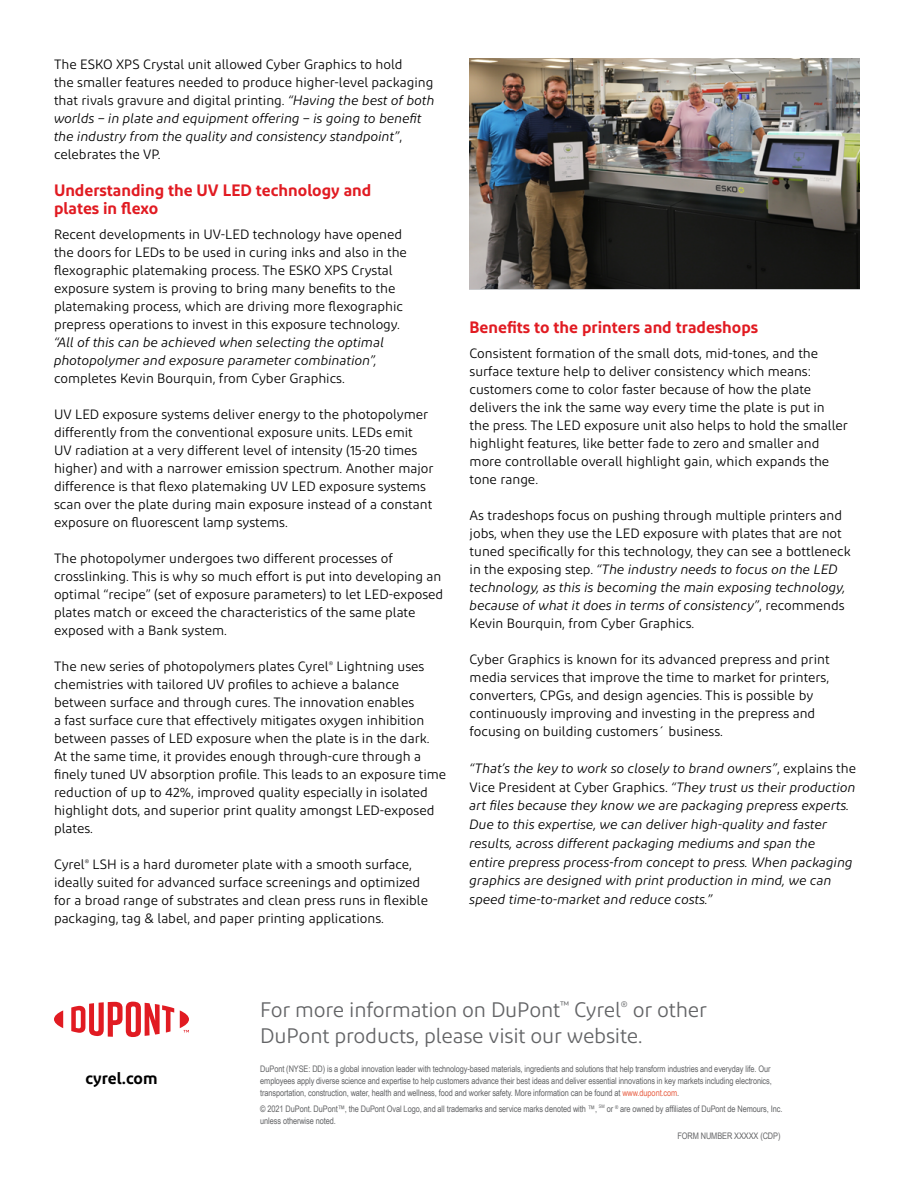
<style>
.page{position:relative;width:918px;height:1188px;background:#fff}
.page>*{position:absolute;margin:0;border:0;box-sizing:border-box;transform-origin:0 0}
.t1{font:21px/25.2px "Diodrum";letter-spacing:-.01em;color:#636466}
.Body_headline{font:600 16.5px/18.8px "Diodrum";color:#e11b22}
.t2{font:600 16.5px "Diodrum";color:#000}
.Body_text_9_12{font:13.5px/18px "Diodrum";color:#000}
.Body_text_9_12-2{font:italic 13.5px/18.8px "Diodrum";color:#000}
.t3{font:9px/12px "Arial Narrow";letter-spacing:-.01em;color:#636466}
.s1{font-style:italic}
.s2{font-style:normal}
.s3{color:#e86146}
</style>
<div class="page">
<svg style="left:54px;top:1010px;width:9px;height:18px"></svg>
<svg style="left:71px;top:1001px;width:103px;height:36px"></svg>
<svg style="left:180px;top:1010px;width:9px;height:23px"></svg>
<img style="left:470px;top:58px;width:390px;height:231px">
<p class="Body_text_9_12" style="left:54px;top:55px;width:382px">The ESKO XPS Crystal unit allowed Cyber Graphics to hold<br>the smaller features needed to produce higher-level packaging that rivals gravure and digital printing. <span class="s1">“Having the best of both worlds – in plate and equipment offering – is going to benefit the industry from the quality and consistency standpoint”</span>, celebrates the VP.</p>
<p class="Body_headline" style="left:54px;top:180px;width:319px">Understanding the UV LED technology and plates in flexo</p>
<p class="Body_text_9_12" style="left:54px;top:225px;width:355px">Recent developments in UV-LED technology have opened the doors for LEDs to be used in curing inks and also in the flexographic platemaking process. The ESKO XPS Crystal exposure system is proving to bring many benefits to the platemaking process, which are driving more flexographic prepress operations to invest in this exposure technology. <span class="s1">“All of this can be achieved when selecting the optimal photopolymer and exposure parameter combination”, </span>completes Kevin Bourquin, from Cyber Graphics.</p>
<p class="Body_text_9_12" style="left:54px;top:405px;width:381px">UV LED exposure systems deliver energy to the photopolymer differently from the conventional exposure units. LEDs emit UV radiation at a very different level of intensity (15-20 times higher) and with a narrower emission spectrum. Another major difference is that flexo platemaking UV LED exposure systems scan over the plate during main exposure instead of a constant exposure on fluorescent lamp systems.</p>
<p class="Body_text_9_12" style="left:54px;top:549px;width:391px">The photopolymer undergoes two different processes of crosslinking. This is why so much effort is put into developing an optimal “recipe” (set of exposure parameters) to let LED-exposed plates match or exceed the characteristics of the same plate exposed with a Bank system.</p>
<p class="Body_text_9_12" style="left:54px;top:657px;width:394px">The new series of photopolymers plates Cyrel<sup>®</sup> Lightning uses chemistries with tailored UV profiles to achieve a balance between surface and through cures. The innovation enables<br>a fast surface cure that effectively mitigates oxygen inhibition between passes of LED exposure when the plate is in the dark.<br>At the same time, it provides enough through-cure through a finely tuned UV absorption profile. This leads to an exposure time reduction of up to 42%, improved quality especially in isolated highlight dots, and superior print quality amongst LED-exposed plates.</p>
<p class="Body_text_9_12" style="left:54px;top:855px;width:376px">Cyrel<sup>®</sup> LSH is a hard durometer plate with a smooth surface, ideally suited for advanced surface screenings and optimized for a broad range of substrates and clean press runs in flexible packaging, tag &amp; label, and paper printing applications.</p>
<p class="Body_headline" style="left:470px;top:318px;width:290px">Benefits to the printers and tradeshops</p>
<p class="Body_text_9_12" style="left:470px;top:344px;width:380px">Consistent formation of the small dots, mid-tones, and the surface texture help to deliver consistency which means: customers come to color faster because of how the plate delivers the ink the same way every time the plate is put in the press. The LED exposure unit also helps to hold the smaller highlight features, like better fade to zero and smaller and more controllable overall highlight gain, which expands the tone range.</p>
<p class="Body_text_9_12" style="left:470px;top:506px;width:383px">As tradeshops focus on pushing through multiple printers and jobs, when they use the LED exposure with plates that are not tuned specifically for this technology, they can see a bottleneck in the exposing step. <span class="s1">“The industry needs to focus on the LED technology, as this is becoming the main exposing technology, because of what it does in terms of consistency”</span>, recommends Kevin Bourquin, from Cyber Graphics.</p>
<p class="Body_text_9_12" style="left:470px;top:650px;width:361px">Cyber Graphics is known for its advanced prepress and print media services that improve the time to market for printers, converters, CPGs, and design agencies. This is possible by continuously improving and investing in the prepress and focusing on building customers´ business.</p>
<p class="Body_text_9_12-2" style="left:470px;top:758px;width:388px">“That’s the key to work so closely to brand owners”<span class="s2">, explains the Vice President at Cyber Graphics.</span> “They trust us their production art files because they know we are packaging prepress experts.<br>Due to this expertise, we can deliver high-quality and faster results, across different packaging mediums and span the<br>entire prepress process-from concept to press. When packaging graphics are designed with print production in mind, we can speed time-to-market and reduce costs.”</p>
<p class="t2" style="left:85px;top:1067px;width:74px">cyrel.com</p>
<h1 class="t1" style="left:260px;top:997px;width:448px">For more information on DuPont<sup>™</sup> Cyrel<sup>®</sup> or other<br>DuPont products, please visit our website.</h1>
<p class="t3" style="left:260px;top:1062px;width:513px">DuPont (NYSE: DD) is a global innovation leader with technology-based materials, ingredients and solutions that help transform industries and everyday life. Our employees apply diverse science and expertise to help customers advance their best ideas and deliver essential innovations in key markets including electronics, transportation, construction, water, health and wellness, food and worker safety. More information can be found at <span class="s3">www.dupont.com</span>.</p>
<p class="t3" style="left:260px;top:1102px;width:524px">© 2021 DuPont. DuPont™, the DuPont Oval Logo, and all trademarks and service marks denoted with ™, <sup>SM</sup> or <sup>®</sup> are owned by affiliates of DuPont de Nemours, Inc. unless otherwise noted.</p>
<p class="t3" style="left:678px;top:1130px;width:104px">FORM NUMBER XXXXX (CDP)</p>
</div>
